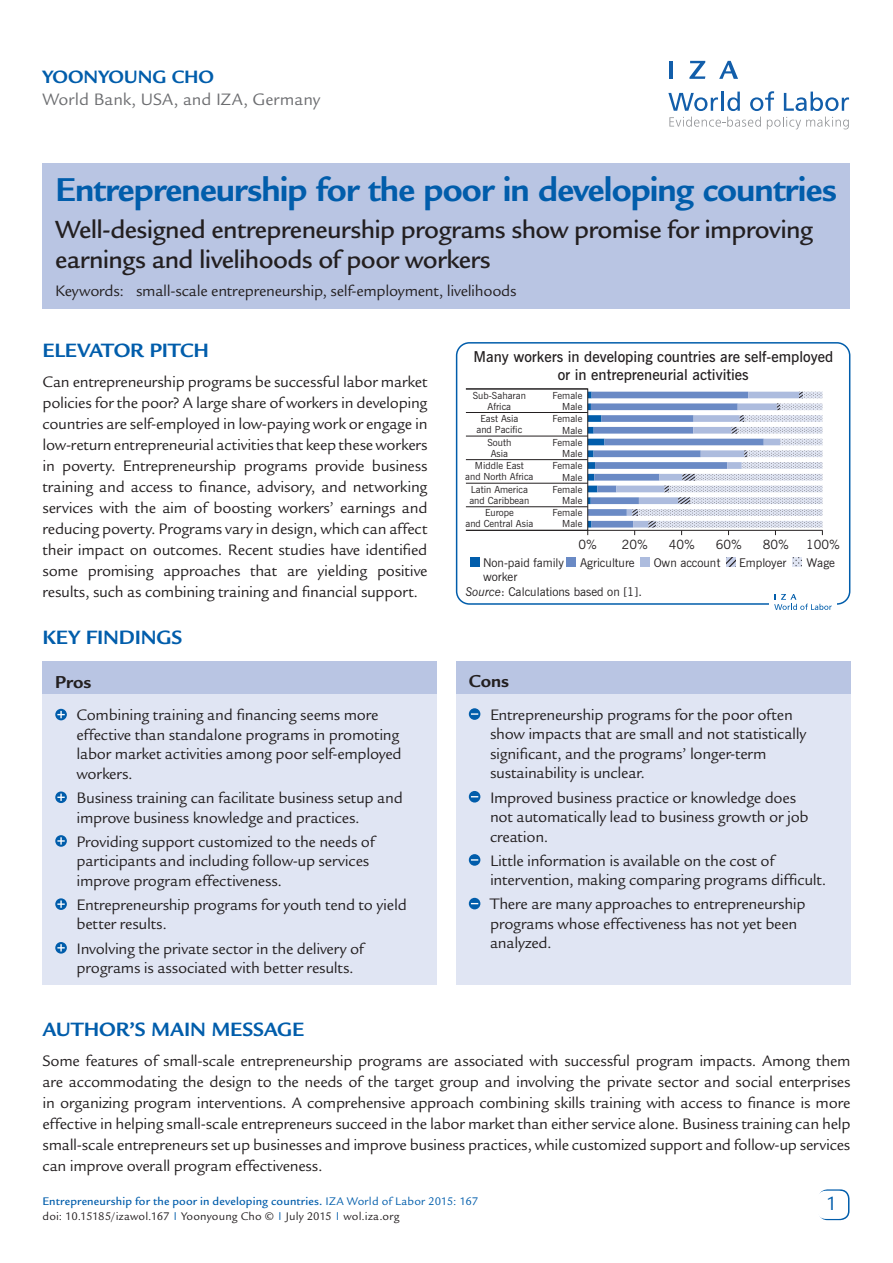
<style>
.page{position:relative;width:893px;height:1263px;background:#fff}
.page>*{position:absolute;margin:0;border:0;box-sizing:border-box;transform-origin:0 0}
.t1{font:700 36px "Legacy Sans Std";letter-spacing:-.025em;color:#015dab}
.t2{font:500 27px/30px "Legacy Sans Std";letter-spacing:-.025em;color:#231f20}
.t3{font:700 21px "Legacy Sans Std";letter-spacing:-.01em;color:#015dab}
.t4{font:21px "Legacy Sans Std";color:#015dab}
.t5{font:700 19.5px "Legacy Sans Std";letter-spacing:-.005em;color:#015dab}
.t6{font:700 18.75px "Legacy Sans Std";color:#231f20}
.t7{font:18px "Legacy Sans Std";letter-spacing:-.005em;color:#6c6d70}
.t8{font:16.5px/19.5px "Legacy Sans Std";letter-spacing:-.015em;color:#231f20}
.t9{font:600 15px/18px "News Gothic BT";color:#231f20;text-align:center}
.t10{font:12.75px "News Gothic BT";color:#231f20}
.t11{font:12px/15px "Legacy Sans Std";letter-spacing:.01em;color:#231f20}
.t12{font:12px/14.4px "News Gothic BT";color:#231f20}
.t13{font:9.75px/11.2px "News Gothic BT";color:#231f20;text-align:center}
.s1{font-style:italic}
.s2{font-weight:500;color:#015dab}
.s3{color:#015dab}
</style>
<div class="page">
<div style="left:818px;top:1189px;width:31px;height:31px;border:2px solid #015dab;border-radius:9px"></div>
<div style="left:817px;top:1191px;width:30px;height:28px;background:#fff;border-radius:9px"></div>
<svg style="left:668px;top:93px;width:50px;height:18px"></svg>
<hr style="left:721px;top:92px;width:3px;height:19px;background:#125eaa">
<svg style="left:727px;top:92px;width:13px;height:19px"></svg>
<svg style="left:750px;top:91px;width:24px;height:20px"></svg>
<svg style="left:784px;top:92px;width:65px;height:19px"></svg>
<svg style="left:669px;top:117px;width:92px;height:10px"></svg>
<svg style="left:767px;top:117px;width:82px;height:12px"></svg>
<hr style="left:669px;top:61px;width:4px;height:18px;background:#125eaa">
<svg style="left:689px;top:61px;width:16px;height:18px"></svg>
<svg style="left:719px;top:61px;width:19px;height:18px"></svg>
<div style="left:456px;top:663px;width:394px;height:322px;background:#e0e5f3"></div>
<div style="left:43px;top:663px;width:394px;height:322px;background:#e0e5f3"></div>
<div style="left:43px;top:661px;width:394px;height:32px;background:#b9c5e3"></div>
<div style="left:456px;top:661px;width:394px;height:32px;background:#b9c5e3"></div>
<svg style="left:55px;top:709px;width:12px;height:11px"></svg>
<svg style="left:57px;top:711px;width:8px;height:7px"></svg>
<svg style="left:55px;top:791px;width:12px;height:12px"></svg>
<svg style="left:57px;top:794px;width:8px;height:7px"></svg>
<svg style="left:55px;top:835px;width:12px;height:12px"></svg>
<svg style="left:57px;top:837px;width:8px;height:8px"></svg>
<svg style="left:55px;top:898px;width:12px;height:12px"></svg>
<svg style="left:57px;top:900px;width:8px;height:8px"></svg>
<svg style="left:55px;top:942px;width:12px;height:12px"></svg>
<svg style="left:57px;top:944px;width:8px;height:7px"></svg>
<div style="left:469px;top:708px;width:11px;height:12px;background:#015dab;border-radius:50%"></div>
<svg style="left:471px;top:713px;width:7px;height:2px"></svg>
<svg style="left:469px;top:791px;width:11px;height:11px"></svg>
<div style="left:469px;top:854px;width:11px;height:12px;background:#015dab;border-radius:50%"></div>
<svg style="left:471px;top:859px;width:7px;height:2px"></svg>
<svg style="left:469px;top:898px;width:11px;height:11px"></svg>
<div style="left:43px;top:163px;width:807px;height:146px;background:#b9c5e3"></div>
<div style="left:456px;top:342px;width:394px;height:263px;border:2px solid #015dab;border-radius:13px"></div>
<div style="left:471px;top:558px;width:9px;height:9px;background:#015dab"></div>
<div style="left:567px;top:558px;width:9px;height:9px;background:#6a8ac5"></div>
<div style="left:640px;top:558px;width:9px;height:9px;background:#adbcde"></div>
<svg style="left:726px;top:558px;width:9px;height:9px"></svg>
<svg style="left:793px;top:558px;width:9px;height:9px"></svg>
<hr style="left:466px;top:389px;width:122px;height:1px;background:#231f20">
<hr style="left:466px;top:412px;width:122px;height:1px;background:#231f20">
<hr style="left:466px;top:436px;width:122px;height:1px;background:#231f20">
<hr style="left:466px;top:459px;width:122px;height:1px;background:#231f20">
<hr style="left:466px;top:483px;width:122px;height:1px;background:#231f20">
<hr style="left:466px;top:506px;width:122px;height:1px;background:#231f20">
<hr style="left:466px;top:530px;width:122px;height:1px;background:#231f20">
<svg style="left:587px;top:392px;width:236px;height:143px"></svg>
<div style="left:769px;top:589px;width:68px;height:25px;background:#fff"></div>
<svg style="left:774px;top:594px;width:58px;height:16px"></svg>
<p class="t5" style="left:43px;top:66px;width:173px">Yoonyoung Cho</p>
<p class="t7" style="left:43px;top:89px;width:279px">World Bank, USA, and IZA, Germany</p>
<h1 class="t1" style="left:55px;top:169px;width:783px">Entrepreneurship for the poor in developing countries</h1>
<h2 class="t2" style="left:55px;top:214px;width:759px">Well-designed entrepreneurship programs show promise for improving earnings and livelihoods of poor workers</h2>
<p class="t8" style="left:55px;top:282px;width:463px">Keywords: small-scale entrepreneurship, self-employment, livelihoods</p>
<p class="t3" style="left:43px;top:338px;width:165px">ELEVATOR PITCH</p>
<p class="t8" style="left:43px;top:371px;width:387px;line-height:21px;text-align:justify">Can entrepreneurship programs be successful labor market policies for the poor? A large share of workers in developing countries are self-employed in low-paying work or engage in low-return entrepreneurial activities that keep these workers in poverty. Entrepreneurship programs provide business training and access to finance, advisory, and networking services with the aim of boosting workers’ earnings and reducing poverty. Programs vary in design, which can affect their impact on outcomes. Recent studies have identified some promising approaches that are yielding positive results, such as combining training and financial support.</p>
<p class="t3" style="left:43px;top:625px;width:141px">KEY FINDINGS</p>
<p class="t6" style="left:55px;top:671px;width:38px">Pros</p>
<p class="t8" style="left:77px;top:706px;width:327px">Combining training and financing seems more effective than standalone programs in promoting labor market activities among poor self-employed workers.</p>
<p class="t8" style="left:77px;top:788px;width:328px">Business training can facilitate business setup and improve business knowledge and practices.</p>
<p class="t8" style="left:77px;top:832px;width:300px">Providing support customized to the needs of participants and including follow-up services improve program effectiveness.</p>
<p class="t8" style="left:77px;top:895px;width:332px">Entrepreneurship programs for youth tend to yield better results.</p>
<p class="t8" style="left:77px;top:939px;width:289px">Involving the private sector in the delivery of programs is associated with better results.</p>
<p class="t9" style="left:473px;top:347px;width:361px">Many workers in developing countries are self-employed or in entrepreneurial activities</p>
<p class="t13" style="left:473px;top:389px;width:55px">Sub-Saharan<br>Africa</p>
<p class="t13" style="left:552px;top:389px;width:32px">Female</p>
<p class="t13" style="left:562px;top:401px;width:22px">Male</p>
<p class="t13" style="left:476px;top:413px;width:47px">East Asia and Pacific</p>
<p class="t13" style="left:552px;top:413px;width:32px">Female</p>
<p class="t13" style="left:562px;top:424px;width:22px">Male</p>
<p class="t13" style="left:487px;top:436px;width:25px">South<br>Asia</p>
<p class="t13" style="left:552px;top:436px;width:32px">Female</p>
<p class="t13" style="left:562px;top:448px;width:22px">Male</p>
<p class="t13" style="left:465px;top:460px;width:70px">Middle East<br>and North Africa</p>
<p class="t13" style="left:552px;top:460px;width:32px">Female</p>
<p class="t13" style="left:562px;top:471px;width:22px">Male</p>
<p class="t13" style="left:469px;top:483px;width:62px;text-align:left">Latin America and Caribbean</p>
<p class="t13" style="left:552px;top:483px;width:32px">Female</p>
<p class="t13" style="left:562px;top:495px;width:22px">Male</p>
<p class="t13" style="left:465px;top:507px;width:70px">Europe<br>and Central Asia</p>
<p class="t13" style="left:552px;top:507px;width:32px">Female</p>
<p class="t13" style="left:562px;top:518px;width:22px">Male</p>
<p class="t10" style="left:578px;top:536px;width:20px">0%</p>
<p class="t10" style="left:622px;top:536px;width:28px">20%</p>
<p class="t10" style="left:669px;top:536px;width:28px">40%</p>
<p class="t10" style="left:716px;top:536px;width:28px">60%</p>
<p class="t10" style="left:763px;top:536px;width:28px">80%</p>
<p class="t10" style="left:806px;top:536px;width:35px">100%</p>
<p class="t12" style="left:483px;top:555px;width:83px">Non-paid family worker</p>
<p class="t12" style="left:580px;top:555px;width:56px">Agriculture</p>
<p class="t12" style="left:654px;top:555px;width:68px">Own account</p>
<p class="t12" style="left:739px;top:555px;width:49px">Employer</p>
<p class="t12" style="left:806px;top:555px;width:30px">Wage</p>
<p class="t12" style="left:465px;top:585px;width:178px"><span class="s1">Source</span>: Calculations based on [1].</p>
<p class="t6" style="left:469px;top:670px;width:42px">Cons</p>
<p class="t8" style="left:490px;top:705px;width:318px">Entrepreneurship programs for the poor often show impacts that are small and not statistically significant, and the programs’ longer-term sustainability is unclear.</p>
<p class="t8" style="left:490px;top:788px;width:320px">Improved business practice or knowledge does not automatically lead to business growth or job creation.</p>
<p class="t8" style="left:490px;top:851px;width:338px">Little information is available on the cost of intervention, making comparing programs difficult.</p>
<p class="t8" style="left:490px;top:895px;width:317px">There are many approaches to entrepreneurship programs whose effectiveness has not yet been analyzed.</p>
<p class="t3" style="left:43px;top:1018px;width:263px">AUTHO R’S MAIN MESSAGE</p>
<p class="t8" style="left:43px;top:1050px;width:809px;line-height:21px;text-align:justify">Some features of small-scale entrepreneurship programs are associated with successful program impacts. Among them are accommodating the design to the needs of the target group and involving the private sector and social enterprises in organizing program interventions. A comprehensive approach combining skills training with access to finance is more effective in helping small-scale entrepreneurs succeed in the labor market than either service alone. Business training can help small-scale entrepreneurs set up businesses and improve business practices, while customized support and follow-up services can improve overall program effectiveness.</p>
<p class="t11" style="left:43px;top:1193px;width:437px"><span class="s2">Entrepreneurship for the poor in developing countries.</span> <span class="s3">IZA World of Labor 2015: 167 </span>doi: 10.15185/izawol.167 <sup>|</sup> Yoonyoung Cho © <sup>|</sup> July 2015 <sup>|</sup> wol.iza.org</p>
<p class="t4" style="left:828px;top:1192px;width:13px">1</p>
</div>
